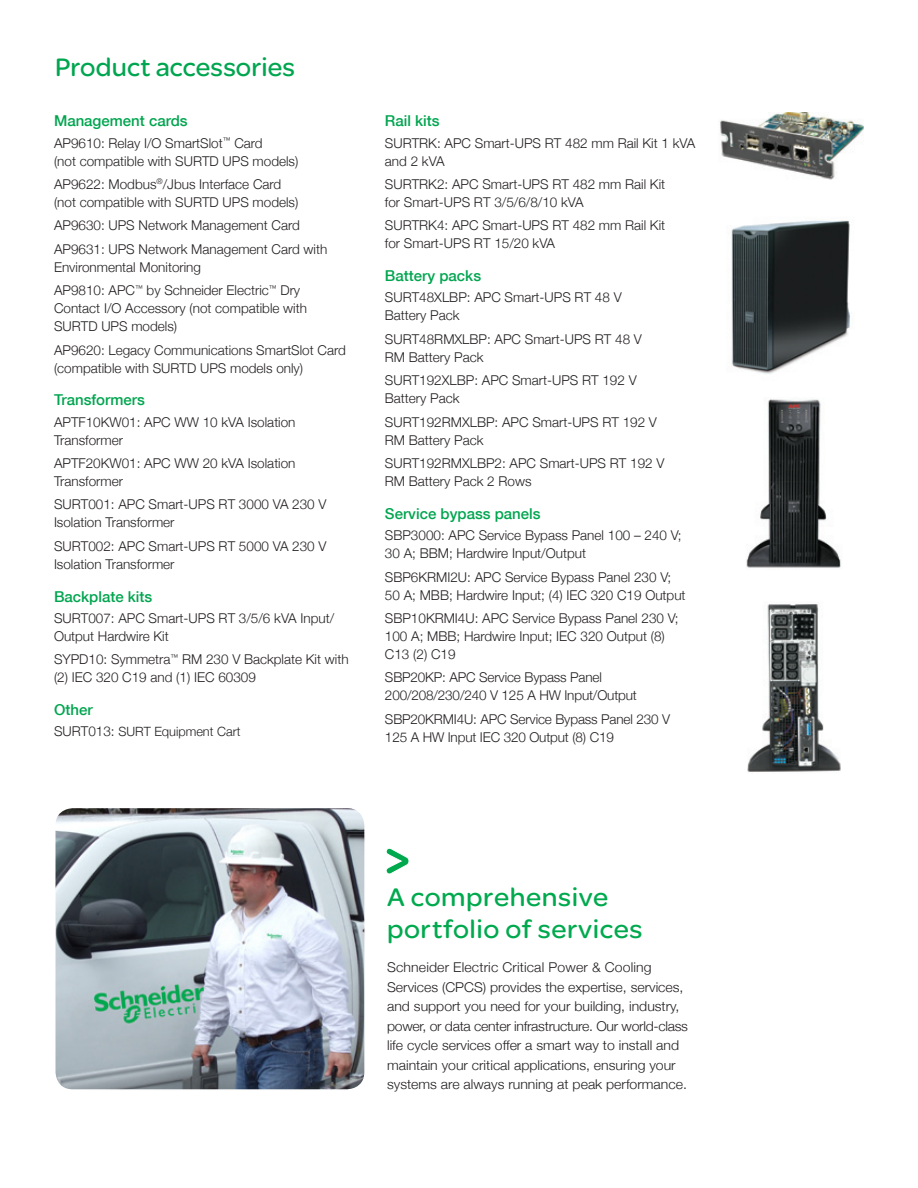
<style>
.page{position:relative;width:918px;height:1188px;background:#fff}
.page>*{position:absolute;margin:0;border:0;box-sizing:border-box;transform-origin:0 0}
._2_bc{font:27px/31.5px "SE Optimist";letter-spacing:.02em;color:#00a94e;scale:1.04 1}
.Page_Heading{font:27px "SE Optimist";letter-spacing:.005em;color:#00a54f}
.Title_body_text{font:500 15px "Helvetica Neue";color:#00a54f}
.Body_Text{font:300 13.5px/18px "Helvetica Neue";color:#231f20}
._2_bc-2{font:300 13.5px/19.5px "Helvetica Neue";color:#231f20;scale:1.04 1}
.Body_Text-2{font:300 12.75px "Helvetica Neue";color:#231f20}
.s1{font-size:13.5px}
</style>
<div class="page">
<img style="left:720px;top:112px;width:144px;height:68px">
<img style="left:731px;top:220px;width:120px;height:154px">
<img style="left:746px;top:397px;width:95px;height:171px">
<img style="left:747px;top:604px;width:94px;height:168px">
<img style="left:57px;top:810px;width:306px;height:278px">
<div style="left:54px;top:807px;width:312px;height:284px;border:2px solid #fff;border-radius:18px"></div>
<svg style="left:386px;top:848px;width:23px;height:26px"></svg>
<p class="Page_Heading" style="left:55px;top:48px;width:242px">Product accessories</p>
<p class="Title_body_text" style="left:54px;top:112px;width:135px">Management cards</p>
<p class="Body_Text" style="left:54px;top:133px;width:246px">AP9610: Relay I/O SmartSlot<sup>™</sup> Card<br>(not compatible with SURTD UPS models)</p>
<p class="Body_Text" style="left:54px;top:175px;width:246px">AP9622: Modbus<sup>®</sup>/Jbus Interface Card (not compatible with SURTD UPS models)</p>
<p class="Body_Text" style="left:54px;top:216px;width:247px">AP9630: UPS Network Management Card</p>
<p class="Body_Text" style="left:54px;top:240px;width:275px">AP9631: UPS Network Management Card with<br>Environmental Monitoring</p>
<p class="Body_Text" style="left:54px;top:281px;width:255px">AP9810: APC<sup>™</sup> by Schneider Electric<sup>™</sup> Dry<br>Contact I/O Accessory (not compatible with<br>SURTD UPS models)</p>
<p class="Body_Text" style="left:54px;top:340px;width:293px">AP9620: Legacy Communications SmartSlot Card (compatible with SURTD UPS models only)</p>
<p class="Title_body_text" style="left:54px;top:391px;width:92px">Transformers</p>
<p class="Body_Text" style="left:54px;top:413px;width:243px">APTF10KW01: APC WW 10 kVA Isolation<br>Transformer</p>
<p class="Body_Text" style="left:54px;top:454px;width:243px">APTF20KW01: APC WW 20 kVA Isolation<br>Transformer</p>
<p class="Body_Text" style="left:54px;top:495px;width:274px">SURT001: APC Smart-UPS RT 3000 VA 230 V<br>Isolation Transformer</p>
<p class="Body_Text" style="left:54px;top:537px;width:274px">SURT002: APC Smart-UPS RT 5000 VA 230 V<br>Isolation Transformer</p>
<p class="Title_body_text" style="left:54px;top:587px;width:100px">Backplate kits</p>
<p class="Body_Text" style="left:54px;top:609px;width:282px">SURT007: APC Smart-UPS RT 3/5/6 kVA Input/<br>Output Hardwire Kit</p>
<p class="Body_Text" style="left:54px;top:650px;width:296px">SYPD10: Symmetra<sup>™</sup> RM 230 V Backplate Kit with (2) IEC 320 C19 and (1) IEC 60309</p>
<p class="Title_body_text" style="left:54px;top:701px;width:40px">Other</p>
<p class="Body_Text-2" style="left:54px;top:724px;width:188px"><span class="s1">SURT013:</span> SURT Equipment Cart</p>
<p class="Title_body_text" style="left:385px;top:112px;width:56px">Rail kits</p>
<p class="Body_Text" style="left:385px;top:133px;width:312px">SURTRK: APC Smart-UPS RT 482 mm Rail Kit 1 kVA and 2 kVA</p>
<p class="Body_Text" style="left:385px;top:175px;width:282px">SURTRK2: APC Smart-UPS RT 482 mm Rail Kit for Smart-UPS RT 3/5/6/8/10 kVA</p>
<p class="Body_Text" style="left:385px;top:216px;width:282px">SURTRK4: APC Smart-UPS RT 482 mm Rail Kit for Smart-UPS RT 15/20 kVA</p>
<p class="Title_body_text" style="left:385px;top:267px;width:98px">Battery packs</p>
<p class="Body_Text" style="left:385px;top:288px;width:238px">SURT48XLBP: APC Smart-UPS RT 48 V<br>Battery Pack</p>
<p class="Body_Text" style="left:385px;top:330px;width:259px">SURT48RMXLBP: APC Smart-UPS RT 48 V<br>RM Battery Pack</p>
<p class="Body_Text" style="left:385px;top:371px;width:253px">SURT192XLBP: APC Smart-UPS RT 192 V<br>Battery Pack</p>
<p class="Body_Text" style="left:385px;top:413px;width:274px">SURT192RMXLBP: APC Smart-UPS RT 192 V<br>RM Battery Pack</p>
<p class="Body_Text" style="left:385px;top:454px;width:281px">SURT192RMXLBP2: APC Smart-UPS RT 192 V<br>RM Battery Pack 2 Rows</p>
<p class="Title_body_text" style="left:385px;top:505px;width:157px">Service bypass panels</p>
<p class="Body_Text" style="left:385px;top:526px;width:298px">SBP3000: APC Service Bypass Panel 100 – 240 V;<br>30 A; BBM; Hardwire Input/Output</p>
<p class="Body_Text" style="left:385px;top:567px;width:302px">SBP6KRMI2U: APC Service Bypass Panel 230 V;<br>50 A; MBB; Hardwire Input; (4) IEC 320 C19 Output</p>
<p class="Body_Text" style="left:385px;top:609px;width:295px">SBP10KRMI4U: APC Service Bypass Panel 230 V;<br>100 A; MBB; Hardwire Input; IEC 320 Output (8)<br>C13 (2) C19</p>
<p class="Body_Text" style="left:385px;top:668px;width:253px">SBP20KP: APC Service Bypass Panel<br>200/208/230/240 V 125 A HW Input/Output</p>
<p class="Body_Text" style="left:385px;top:710px;width:287px">SBP20KRMI4U: APC Service Bypass Panel 230 V<br>125 A HW Input IEC 320 Output (8) C19</p>
<p class="_2_bc" style="left:387px;top:881px;width:247px">A comprehensive portfolio of services</p>
<p class="_2_bc-2" style="left:387px;top:957px;width:291px">Schneider Electric Critical Power &amp; Cooling Services (CPCS) provides the expertise, services, and support you need for your building, industry, power, or data center infrastructure. Our world-class life cycle services offer a smart way to install and maintain your critical applications, ensuring your systems are always running at peak performance.</p>
</div>
